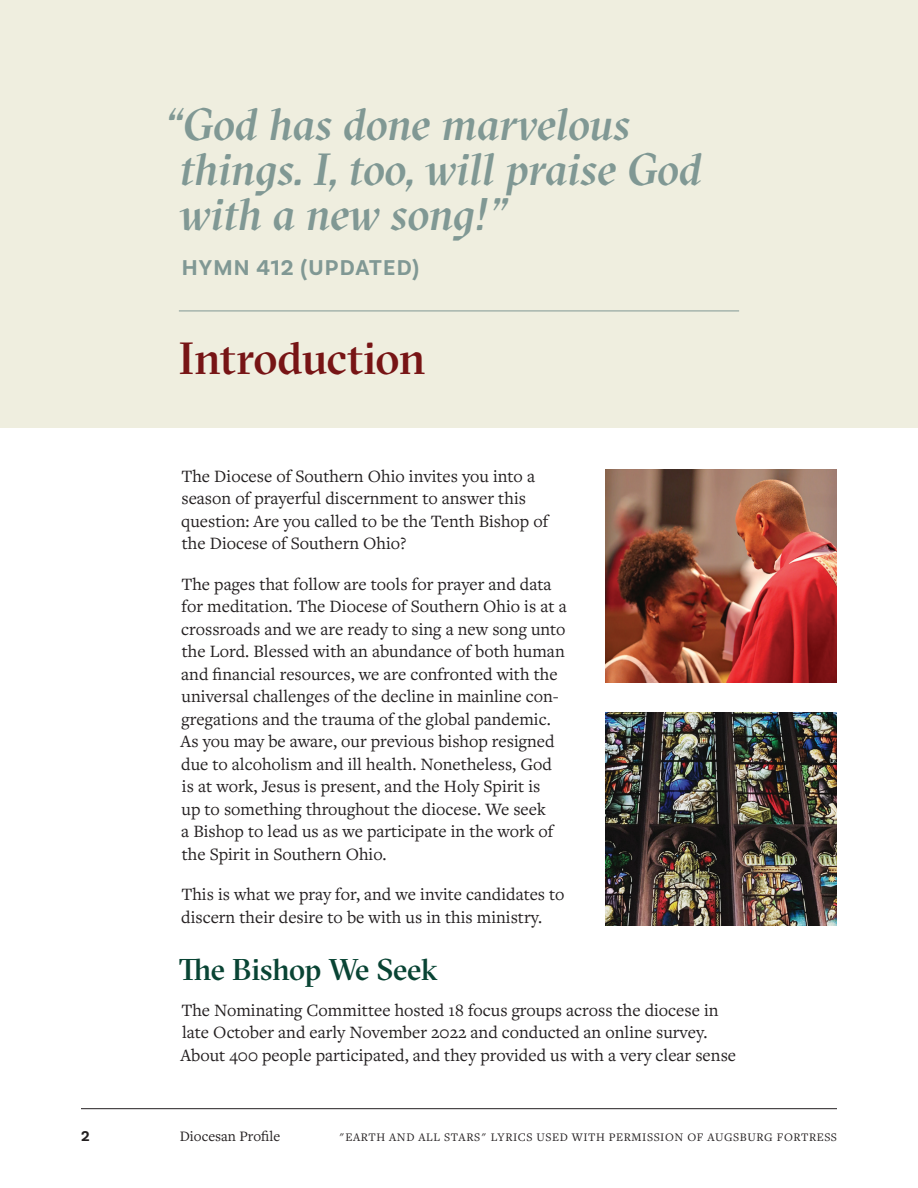
<style>
.page{position:relative;width:918px;height:1188px;background:#fff}
.page>*{position:absolute;margin:0;border:0;box-sizing:border-box;transform-origin:0 0}
.t1{font:italic 500 45px/45px "GT Sectra Fine";letter-spacing:-.01em;color:#809894}
.t2{font:500 45px "GT Sectra Fine";letter-spacing:-.015em;color:#771415}
.t3{font:500 30px "GT Sectra Fine";letter-spacing:-.015em;color:#094434}
.t4{font:700 22.5px "Basic Sans";letter-spacing:.05em;color:#809894}
.t5{font:18px/22.5px "Freight Text Pro";color:#231f20}
.t6{font:15px "Freight Text Pro";color:#231f20}
.t7{font:700 15px "Basic Sans";color:#231f20}
.t8{font:12px "Freight Text Pro";letter-spacing:.05em;color:#231f20}
</style>
<div class="page">
<hr style="left:81px;top:1108px;width:756px;height:1px;background:#231f20">
<div style="left:0;top:0;width:918px;height:427px;background:#efeedf"></div>
<hr style="left:179px;top:311px;width:560px;height:1px;background:#809894">
<img style="left:606px;top:469px;width:231px;height:213px">
<img style="left:606px;top:712px;width:231px;height:213px">
<h1 class="t1" style="left:180px;top:101px;width:524px;text-indent:-15px">“God has done marvelous things. I, too, will praise God with a new song!”</h1>
<p class="t4" style="left:182px;top:253px;width:239px">HYMN 412 (UPDATED)</p>
<h1 class="t2" style="left:179px;top:332px;width:248px">Introduction</h1>
<p class="t5" style="left:181px;top:464px;width:369px">The Diocese of Southern Ohio invites you into a season of prayerful discernment to answer this question: Are you called to be the Tenth Bishop of the Diocese of Southern Ohio?</p>
<p class="t5" style="left:181px;top:572px;width:388px">The pages that follow are tools for prayer and data for meditation. The Diocese of Southern Ohio is at a crossroads and we are ready to sing a new song unto the Lord. Blessed with an abundance of both human and financial resources, we are confronted with the universal challenges of the decline in mainline con&shy;gregations and the trauma of the global pandemic.<br>As you may be aware, our previous bishop resigned due to alcoholism and ill health. Nonetheless, God is at work, Jesus is present, and the Holy Spirit is<br>up to something throughout the diocese. We seek<br>a Bishop to lead us as we participate in the work of the Spirit in Southern Ohio.</p>
<p class="t5" style="left:181px;top:882px;width:385px">This is what we pray for, and we invite candidates to discern their desire to be with us in this ministry.</p>
<h2 class="t3" style="left:179px;top:952px;width:260px">The Bishop We Seek</h2>
<p class="t5" style="left:181px;top:998px;width:557px">The Nominating Committee hosted 18 focus groups across the diocese in late October and early November 2022 and conducted an online survey.<br>About 400 people participated, and they provided us with a very clear sense</p>
<p class="t7" style="left:81px;top:1127px;width:10px">2</p>
<p class="t6" style="left:180px;top:1126px;width:102px">Diocesan Profile</p>
<p class="t8" style="left:339px;top:1129px;width:500px">"EARTH AND ALL STARS" LYRICS USED WITH PERMISSION OF AUGSBURG FORTRESS</p>
</div>
